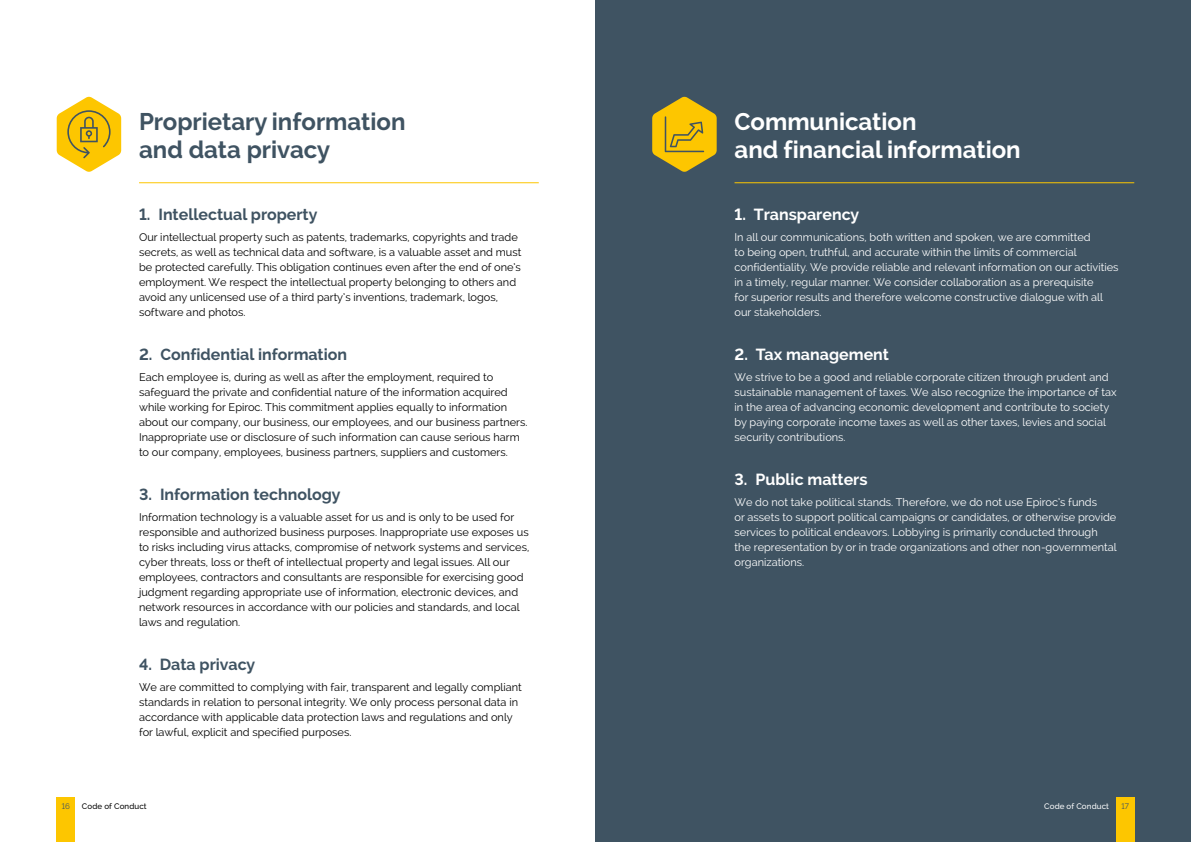
<style>
.page{position:relative;width:1191px;height:842px;background:#fff}
.page>*{position:absolute;margin:0;border:0;box-sizing:border-box;transform-origin:0 0}
.t1{font:700 24px/28px "Raleway";color:#3f5362}
.t2{font:700 24px/28px "Raleway";color:#fff}
.t3{font:700 16px "Raleway";color:#3f5362}
.t4{font:700 16px "Raleway";color:#fff}
.t5{font:11px/15px "Raleway";color:#000}
.t6{font:11px/15px "Raleway";color:#fff}
.t7{font:500 8px "Raleway";letter-spacing:.015em;color:#000}
.t8{font:500 8px "Raleway";letter-spacing:.015em;color:#fff}
.t9{font:8px "Raleway";color:#3f5362}
</style>
<div class="page">
<div style="left:595px;top:0;width:596px;height:842px;background:#3f5362"></div>
<svg style="left:652px;top:97px;width:64px;height:75px"></svg>
<hr style="left:734px;top:182px;width:400px;height:1px;background:#fdc600">
<svg style="left:57px;top:97px;width:64px;height:75px"></svg>
<hr style="left:139px;top:182px;width:400px;height:1px;background:#fdc600">
<div style="left:1116px;top:797px;width:18px;height:45px;background:#fdc600"></div>
<div style="left:57px;top:797px;width:18px;height:45px;background:#fdc600"></div>
<h1 class="t1" style="left:139px;top:108px;width:268px">Proprietary information and data privacy</h1>
<h2 class="t3" style="left:139px;top:205px;width:180px">1. Intellectual property</h2>
<p class="t5" style="left:139px;top:229px;width:384px">Our intellectual property such as patents, trademarks, copyrights and trade secrets, as well as technical data and software, is a valuable asset and must be protected carefully. This obligation continues even after the end of one’s employment. We respect the intellectual property belonging to others and avoid any unlicensed use of a third party’s inventions, trademark, logos, software and photos.</p>
<h2 class="t3" style="left:139px;top:345px;width:210px">2. Confidential information</h2>
<p class="t5" style="left:139px;top:369px;width:390px">Each employee is, during as well as after the employment, required to safeguard the private and confidential nature of the information acquired while working for Epiroc. This commitment applies equally to information about our company, our business, our employees, and our business partners.<br>Inappropriate use or disclosure of such information can cause serious harm to our company, employees, business partners, suppliers and customers.</p>
<h2 class="t3" style="left:139px;top:485px;width:203px">3. Information technology</h2>
<p class="t5" style="left:139px;top:509px;width:392px">Information technology is a valuable asset for us and is only to be used for responsible and authorized business purposes. Inappropriate use exposes us to risks including virus attacks, compromise of network systems and services, cyber threats, loss or theft of intellectual property and legal issues. All our employees, contractors and consultants are responsible for exercising good judgment regarding appropriate use of information, electronic devices, and network resources in accordance with our policies and standards, and local laws and regulation.</p>
<h2 class="t3" style="left:139px;top:655px;width:118px">4. Data privacy</h2>
<p class="t5" style="left:139px;top:679px;width:384px">We are committed to complying with fair, transparent and legally compliant standards in relation to personal integrity. We only process personal data in accordance with applicable data protection laws and regulations and only for lawful, explicit and specified purposes.</p>
<h1 class="t2" style="left:734px;top:108px;width:288px">Communication<br>and financial information</h1>
<h2 class="t4" style="left:734px;top:205px;width:126px">1. Transparency</h2>
<p class="t6" style="left:734px;top:229px;width:385px">In all our communications, both written and spoken, we are committed<br>to being open, truthful, and accurate within the limits of commercial confidentiality. We provide reliable and relevant information on our activities in a timely, regular manner. We consider collaboration as a prerequisite<br>for superior results and therefore welcome constructive dialogue with all our stakeholders.</p>
<h2 class="t4" style="left:734px;top:345px;width:156px">2. Tax management</h2>
<p class="t6" style="left:734px;top:369px;width:383px">We strive to be a good and reliable corporate citizen through prudent and sustainable management of taxes. We also recognize the importance of tax in the area of advancing economic development and contribute to society by paying corporate income taxes as well as other taxes, levies and social security contributions.</p>
<h2 class="t4" style="left:734px;top:470px;width:134px">3. Public matters</h2>
<p class="t6" style="left:734px;top:494px;width:384px">We do not take political stands. Therefore, we do not use Epiroc’s funds<br>or assets to support political campaigns or candidates, or otherwise provide services to political endeavors. Lobbying is primarily conducted through the representation by or in trade organizations and other non-governmental organizations.</p>
<p class="t9" style="left:62px;top:801px;width:10px">16</p>
<p class="t7" style="left:82px;top:801px;width:66px">Code of Conduct</p>
<p class="t8" style="left:1044px;top:801px;width:66px">Code of Conduct</p>
<p class="t9" style="left:1121px;top:801px;width:9px">17</p>
</div>
